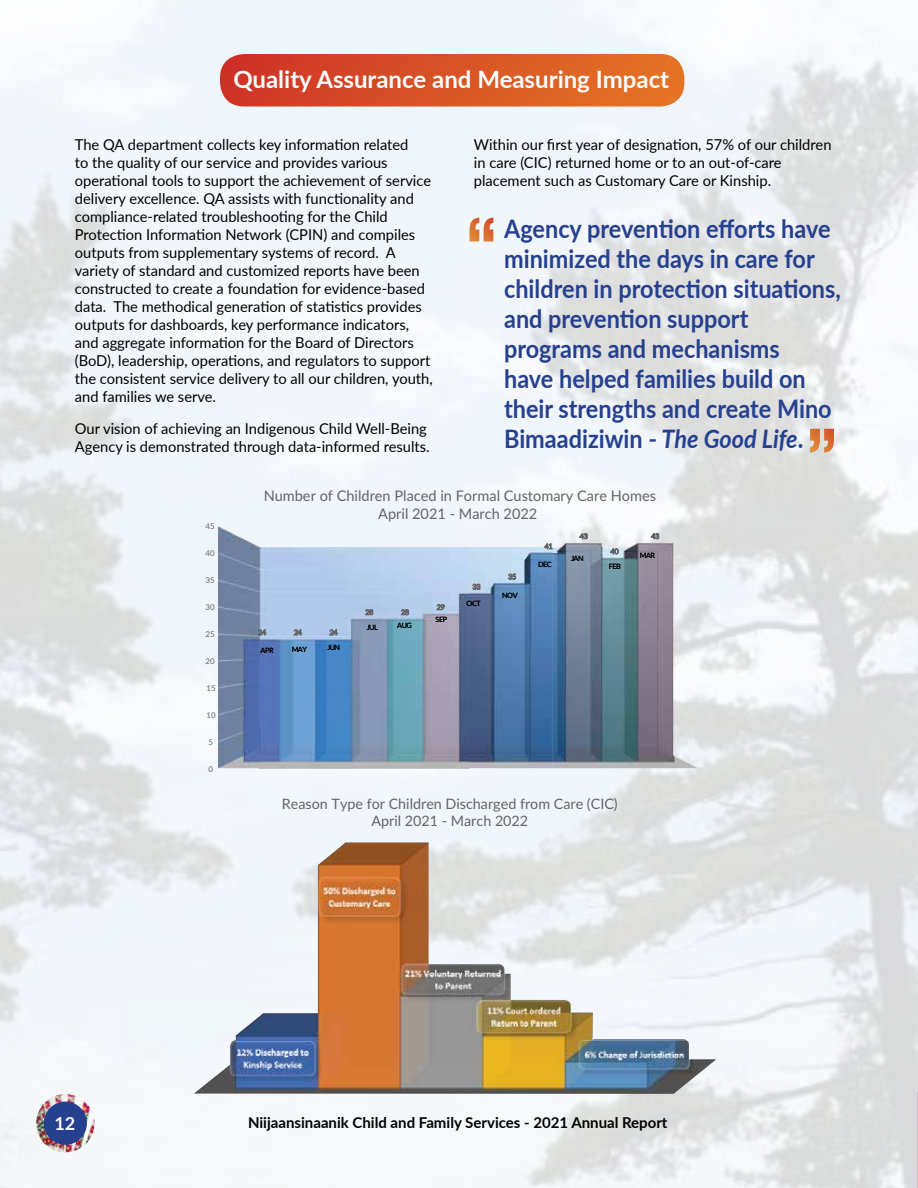
<style>
.page{position:relative;width:918px;height:1188px;background:#fff}
.page>*{position:absolute;margin:0;border:0;box-sizing:border-box;transform-origin:0 0}
.t1{font:700 25.5px/30px "Lato";color:#25408f;scale:.92 1}
.t2{font:700 24px "Lato";color:#fff}
.t3{font:700 18px "Lato";color:#fff}
.t4{font:15px/18px "Lato";color:#000}
.t5{font:700 15px "Lato";color:#000}
.t6{font:14.55px/18.8px "Lato";color:#636467;text-align:center}
.t7{font:14.4px/17.2px "Lato";color:#636467;text-align:center}
.t8{font:7.95px "Lato";letter-spacing:.005em;color:#636467}
.t9{font:7.35px "Lato";letter-spacing:-.07em;color:#000}
.t10{font:7.35px "Lato";color:#636467}
.s1{font-style:italic}
</style>
<div class="page">
<img style="left:0;top:0;width:918px;height:1188px">
<svg style="left:917px;top:1092px;width:1px;height:96px"></svg>
<img style="left:36px;top:1094px;width:58px;height:58px;border-radius:29px">
<div style="left:44px;top:1102px;width:43px;height:43px;background:#25408f;border-radius:50%"></div>
<svg style="left:220px;top:54px;width:464px;height:52px;background:#d95629"></svg>
<svg style="left:469px;top:218px;width:24px;height:23px"></svg>
<svg style="left:810px;top:429px;width:24px;height:24px"></svg>
<img style="left:218px;top:526px;width:42px;height:242px">
<img style="left:552px;top:543px;width:126px;height:225px">
<img style="left:259px;top:546px;width:294px;height:222px">
<img style="left:678px;top:758px;width:21px;height:10px">
<svg style="left:258px;top:630px;width:8px;height:5px"></svg>
<svg style="left:294px;top:630px;width:8px;height:5px"></svg>
<svg style="left:330px;top:630px;width:8px;height:5px"></svg>
<svg style="left:365px;top:609px;width:8px;height:6px"></svg>
<svg style="left:401px;top:609px;width:8px;height:6px"></svg>
<svg style="left:437px;top:604px;width:8px;height:6px"></svg>
<svg style="left:473px;top:584px;width:7px;height:6px"></svg>
<svg style="left:508px;top:574px;width:8px;height:6px"></svg>
<svg style="left:544px;top:544px;width:8px;height:5px"></svg>
<svg style="left:580px;top:533px;width:8px;height:6px"></svg>
<svg style="left:610px;top:549px;width:9px;height:5px"></svg>
<svg style="left:651px;top:533px;width:8px;height:6px"></svg>
<img style="left:194px;top:842px;width:522px;height:252px">
<h2 class="t2" style="left:233px;top:61px;width:437px">Quality Assurance and Measuring Impact</h2>
<p class="t4" style="left:75px;top:135px;width:359px">The QA department collects key information related<br>to the quality of our service and provides various operational tools to support the achievement of service delivery excellence. QA assists with functionality and compliance-related troubleshooting for the Child Protection Information Network (CPIN) and compiles outputs from supplementary systems of record. A variety of standard and customized reports have been constructed to create a foundation for evidence-based data. The methodical generation of statistics provides outputs for dashboards, key performance indicators, and aggregate information for the Board of Directors (BoD), leadership, operations, and regulators to support the consistent service delivery to all our children, youth, and families we serve.</p>
<p class="t4" style="left:75px;top:419px;width:356px">Our vision of achieving an Indigenous Child Well-Being<br>Agency is demonstrated through data-informed results.</p>
<p class="t4" style="left:474px;top:135px;width:359px">Within our first year of designation, 57% of our children in care (CIC) returned home or to an out-of-care placement such as Customary Care or Kinship.</p>
<p class="t1" style="left:504px;top:213px;width:368px">Agency prevention efforts have minimized the days in care for children in protection situations, and prevention support programs and mechanisms<br>have helped families build on their strengths and create Mino<br>Bimaadiziwin - <span class="s1">The Good Life</span>.</p>
<p class="t8" style="left:205px;top:521px;width:11px">45</p>
<p class="t8" style="left:205px;top:548px;width:11px">40</p>
<p class="t8" style="left:206px;top:575px;width:11px">35</p>
<p class="t8" style="left:206px;top:602px;width:11px">30</p>
<p class="t8" style="left:206px;top:629px;width:11px">25</p>
<p class="t8" style="left:206px;top:656px;width:11px">20</p>
<p class="t8" style="left:206px;top:682px;width:11px">15</p>
<p class="t8" style="left:206px;top:709px;width:11px">10</p>
<p class="t8" style="left:208px;top:736px;width:6px">5</p>
<p class="t8" style="left:208px;top:763px;width:6px">0</p>
<p class="t6" style="left:264px;top:485px;width:394px">Number of Children Placed in Formal Customary Care Homes<br>April 2021 - March 2022</p>
<p class="t9" style="left:261px;top:645px;width:15px">APR</p>
<p class="t9" style="left:292px;top:644px;width:17px">MAY</p>
<p class="t9" style="left:327px;top:642px;width:14px">JUN</p>
<p class="t9" style="left:367px;top:622px;width:12px">JUL</p>
<p class="t9" style="left:397px;top:620px;width:16px">AUG</p>
<p class="t9" style="left:435px;top:614px;width:13px">SEP</p>
<p class="t10" style="left:472px;top:582px;width:10px">33</p>
<p class="t9" style="left:466px;top:598px;width:16px">OCT</p>
<p class="t9" style="left:502px;top:590px;width:17px">NOV</p>
<p class="t9" style="left:538px;top:559px;width:15px">DEC</p>
<p class="t9" style="left:571px;top:553px;width:14px">JAN</p>
<p class="t9" style="left:609px;top:562px;width:13px">FEB</p>
<p class="t9" style="left:640px;top:550px;width:17px">MAR</p>
<p class="t7" style="left:282px;top:795px;width:337px">Reason Type for Children Discharged from Care (CIC)<br>April 2021 - March 2022</p>
<p class="t3" style="left:54px;top:1110px;width:22px">12</p>
<p class="t5" style="left:248px;top:1111px;width:421px">Niijaansinaanik Child and Family Services - 2021 Annual Report</p>
</div>
